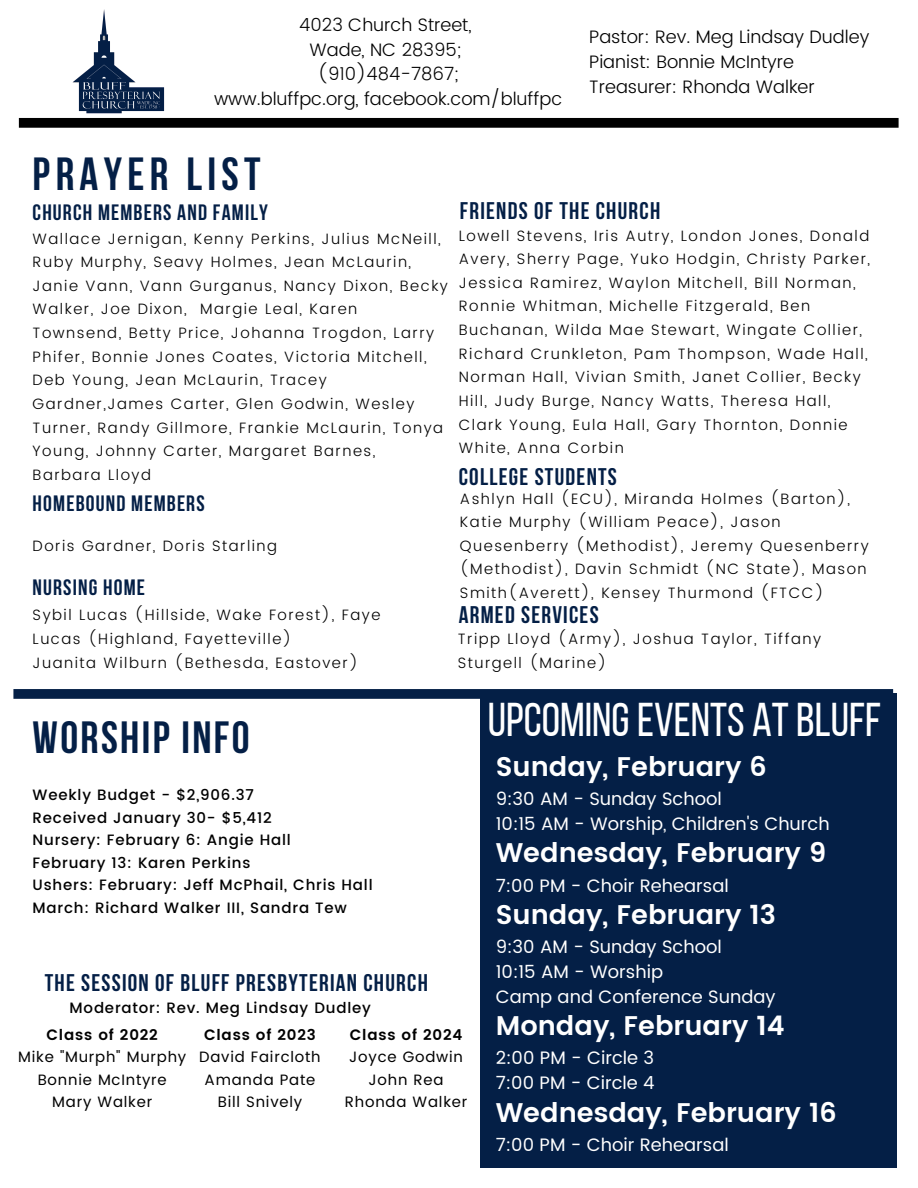
<style>
.page{position:relative;width:918px;height:1188px;background:#fff}
.page>*{position:absolute;margin:0;border:0;box-sizing:border-box;transform-origin:0 0}
.t1{font:47.25px "Bebas Neue";color:#fff}
.t2{font:700 46.35px "Bebas Neue";letter-spacing:.115em;color:#041f46}
.t3{font:700 45px "Bebas Neue";letter-spacing:.055em;color:#041f46}
.t4{font:600 27px "Poppins";color:#fff}
.t5{font:700 24px "Bebas Neue";letter-spacing:.055em;color:#041f46}
.t6{font:700 22.2px "Bebas Neue";letter-spacing:.055em;color:#041f46}
.t7{font:18px "Poppins";color:#fff}
.t8{font:300 18px "Poppins";color:#000}
.t9{font:300 15px/23.7px "Poppins";letter-spacing:.1em;color:#000}
.t10{font:500 15px "Poppins";letter-spacing:.055em;color:#000}
.t11{font:15px "Poppins";letter-spacing:.055em;color:#000}
.t12{font:600 15px "Poppins";letter-spacing:.055em;color:#000}
</style>
<div class="page">
<div style="left:480px;top:694px;width:416px;height:474px;background:#041f46"></div>
<svg style="left:13px;top:689px;width:880px;height:10px"></svg>
<svg style="left:19px;top:118px;width:880px;height:10px;background:#070707"></svg>
<img style="left:58px;top:9px;width:122px;height:113px">
<p class="t8" style="left:299px;top:14px;width:174px">4023 Church Street,</p>
<p class="t8" style="left:310px;top:39px;width:153px">Wade, NC 28395;</p>
<p class="t8" style="left:318px;top:64px;width:143px">(910)484-7867;</p>
<p class="t8" style="left:214px;top:88px;width:350px">www.bluffpc.org, facebook.com/bluffpc</p>
<p class="t2" style="left:33px;top:155px;width:230px">PRAYER LIST</p>
<p class="t8" style="left:589px;top:26px;width:282px">Pastor: Rev. Meg Lindsay Dudley</p>
<p class="t8" style="left:589px;top:51px;width:206px">Pianist: Bonnie McIntyre</p>
<p class="t8" style="left:589px;top:76px;width:227px">Treasurer: Rhonda Walker</p>
<p class="t6" style="left:33px;top:204px;width:237px">CHURCH MEMBERS AND FAMILY</p>
<p class="t9" style="left:33px;top:226px;width:417px">Wallace Jernigan, Kenny Perkins, Julius McNeill, Ruby Murphy, Seavy Holmes, Jean McLaurin, Janie Vann, Vann Gurganus, Nancy Dixon, Becky Walker, Joe Dixon, Margie Leal, Karen Townsend, Betty Price, Johanna Trogdon, Larry Phifer, Bonnie Jones Coates, Victoria Mitchell, Deb Young, Jean McLaurin, Tracey Gardner,James Carter, Glen Godwin, Wesley Turner, Randy Gillmore, Frankie McLaurin, Tonya Young, Johnny Carter, Margaret Barnes,<br>Barbara Lloyd</p>
<p class="t6" style="left:33px;top:494px;width:174px">HOMEBOUND MEMBERS</p>
<p class="t9" style="left:33px;top:534px;width:246px">Doris Gardner, Doris Starling</p>
<p class="t6" style="left:33px;top:578px;width:114px">NURSING HOME</p>
<p class="t9" style="left:33px;top:603px;width:349px">Sybil Lucas (Hillside, Wake Forest), Faye<br>Lucas (Highland, Fayetteville)</p>
<p class="t9" style="left:33px;top:651px;width:327px">Juanita Wilburn (Bethesda, Eastover)</p>
<p class="t5" style="left:460px;top:201px;width:202px">FRIENDS OF THE CHURCH</p>
<p class="t9" style="left:459px;top:224px;width:413px">Lowell Stevens, Iris Autry, London Jones, Donald Avery, Sherry Page, Yuko Hodgin, Christy Parker, Jessica Ramirez, Waylon Mitchell, Bill Norman, Ronnie Whitman, Michelle Fitzgerald, Ben Buchanan, Wilda Mae Stewart, Wingate Collier, Richard Crunkleton, Pam Thompson, Wade Hall, Norman Hall, Vivian Smith, Janet Collier, Becky Hill, Judy Burge, Nancy Watts, Theresa Hall, Clark Young, Eula Hall, Gary Thornton, Donnie White, Anna Corbin</p>
<p class="t5" style="left:459px;top:467px;width:160px">COLLEGE STUDENTS</p>
<p class="t9" style="left:460px;top:487px;width:410px">Ashlyn Hall (ECU), Miranda Holmes (Barton), Katie Murphy (William Peace), Jason Quesenberry (Methodist), Jeremy Quesenberry (Methodist), Davin Schmidt (NC State), Mason Smith(Averett), Kensey Thurmond (FTCC)</p>
<p class="t5" style="left:459px;top:605px;width:141px">ARMED SERVICES</p>
<p class="t9" style="left:458px;top:627px;width:365px">Tripp Lloyd (Army), Joshua Taylor, Tiffany<br>Sturgell (Marine)</p>
<p class="t3" style="left:33px;top:719px;width:219px">WORSHIP INFO</p>
<p class="t10" style="left:33px;top:786px;width:223px">Weekly Budget - $2,906.37</p>
<p class="t10" style="left:33px;top:809px;width:241px">Received January 30- $5,412</p>
<p class="t10" style="left:33px;top:831px;width:260px">Nursery: February 6: Angie Hall</p>
<p class="t10" style="left:33px;top:854px;width:219px">February 13: Karen Perkins</p>
<p class="t10" style="left:33px;top:876px;width:342px">Ushers: February: Jeff McPhail, Chris Hall</p>
<p class="t10" style="left:33px;top:899px;width:316px">March: Richard Walker III, Sandra Tew</p>
<p class="t5" style="left:45px;top:973px;width:385px">THE SESSION OF BLUFF PRESBYTERIAN CHURCH</p>
<p class="t12" style="left:47px;top:1026px;width:113px">Class of 2022</p>
<p class="t11" style="left:18px;top:1048px;width:170px">Mike "Murph" Murphy</p>
<p class="t11" style="left:38px;top:1071px;width:131px">Bonnie McIntyre</p>
<p class="t11" style="left:52px;top:1093px;width:101px">Mary Walker</p>
<p class="t10" style="left:70px;top:999px;width:303px">Moderator: Rev. Meg Lindsay Dudley</p>
<p class="t12" style="left:350px;top:1026px;width:114px">Class of 2024</p>
<p class="t11" style="left:349px;top:1048px;width:115px">Joyce Godwin</p>
<p class="t11" style="left:369px;top:1071px;width:77px">John Rea</p>
<p class="t11" style="left:345px;top:1093px;width:124px">Rhonda Walker</p>
<p class="t12" style="left:204px;top:1026px;width:113px">Class of 2023</p>
<p class="t11" style="left:199px;top:1048px;width:123px">David Faircloth</p>
<p class="t11" style="left:205px;top:1071px;width:112px">Amanda Pate</p>
<p class="t11" style="left:218px;top:1093px;width:86px">Bill Snively</p>
<p class="t1" style="left:488px;top:701px;width:395px">UPCOMING EVENTS ATBLUFF</p>
<p class="t4" style="left:496px;top:751px;width:273px">Sunday, February 6</p>
<p class="t7" style="left:496px;top:788px;width:228px">9:30 AM - Sunday School</p>
<p class="t7" style="left:496px;top:813px;width:335px">10:15 AM - Worship, Children's Church</p>
<p class="t4" style="left:496px;top:837px;width:332px">Wednesday, February 9</p>
<p class="t7" style="left:496px;top:875px;width:234px">7:00 PM - Choir Rehearsal</p>
<p class="t4" style="left:496px;top:899px;width:282px">Sunday, February 13</p>
<p class="t7" style="left:496px;top:937px;width:228px">9:30 AM - Sunday School</p>
<p class="t7" style="left:496px;top:961px;width:169px">10:15 AM - Worship</p>
<p class="t7" style="left:496px;top:986px;width:281px">Camp and Conference Sunday</p>
<p class="t4" style="left:496px;top:1010px;width:291px">Monday, February 14</p>
<p class="t7" style="left:496px;top:1048px;width:160px">2:00 PM - Circle 3</p>
<p class="t7" style="left:496px;top:1072px;width:160px">7:00 PM - Circle 4</p>
<p class="t4" style="left:496px;top:1097px;width:342px">Wednesday, February 16</p>
<p class="t7" style="left:496px;top:1134px;width:234px">7:00 PM - Choir Rehearsal</p>
</div>
